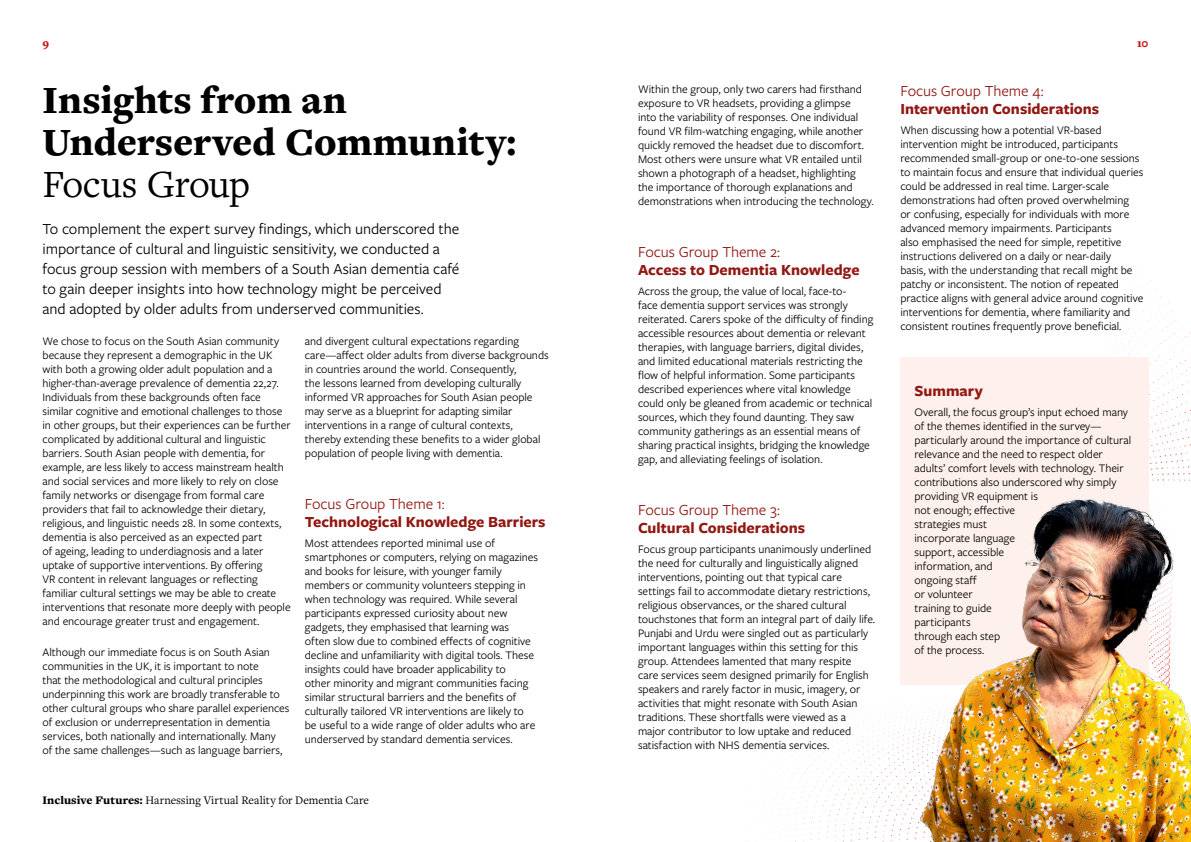
<style>
.page{position:relative;width:1191px;height:842px;background:#fff}
.page>*{position:absolute;margin:0;border:0;box-sizing:border-box;transform-origin:0 0}
.t1{font:900 40px/42px "Freight Text Pro";color:#000}
.t2{font:40px "Freight Text Pro";letter-spacing:-.015em;color:#000}
.t3{font:16px/20px "Freight Sans Pro";letter-spacing:-.005em;color:#000}
.t4{font:700 16px "Freight Sans Pro";color:#921813}
.t5{font:16px "Freight Sans Pro";letter-spacing:-.005em;color:#921813}
.t6{font:12px/14px "Freight Sans Pro";letter-spacing:-.005em;color:#000}
.t7{font:12px "Freight Text Pro";color:#000}
.t8{font:900 12px "Freight Text Pro";color:#c81517}
.s1{font-weight:900}
</style>
<div class="page">
<div style="left:900px;top:357px;width:248px;height:71px;background:#fef1ed"></div>
<div style="left:900px;top:379px;width:248px;height:306px;background:#fef1ed"></div>
<img style="left:880px;top:472px;width:311px;height:370px">
<p class="t8" style="left:43px;top:38px;width:8px">9</p>
<p class="t8" style="left:1137px;top:38px;width:13px">10</p>
<h1 class="t1" style="left:43px;top:83px;width:475px">Insights from an<br>Underserved Community:</h1>
<h1 class="t2" style="left:43px;top:169px;width:209px">Focus Group</h1>
<p class="t3" style="left:43px;top:220px;width:418px">To complement the expert survey findings, which underscored the importance of cultural and linguistic sensitivity, we conducted a focus group session with members of a South Asian dementia café to gain deeper insights into how technology might be perceived and adopted by older adults from underserved communities.</p>
<p class="t6" style="left:43px;top:335px;width:250px">We chose to focus on the South Asian community because they represent a demographic in the UK with both a growing older adult population and a higher-than-average prevalence of dementia 22,27.<br>Individuals from these backgrounds often face similar cognitive and emotional challenges to those in other groups, but their experiences can be further complicated by additional cultural and linguistic barriers. South Asian people with dementia, for example, are less likely to access mainstream health and social services and more likely to rely on close family networks or disengage from formal care providers that fail to acknowledge their dietary, religious, and linguistic needs 28. In some contexts, dementia is also perceived as an expected part<br>of ageing, leading to underdiagnosis and a later uptake of supportive interventions. By offering<br>VR content in relevant languages or reflecting familiar cultural settings we may be able to create interventions that resonate more deeply with people and encourage greater trust and engagement.</p>
<p class="t6" style="left:43px;top:646px;width:248px">Although our immediate focus is on South Asian communities in the UK, it is important to note<br>that the methodological and cultural principles underpinning this work are broadly transferable to other cultural groups who share parallel experiences of exclusion or underrepresentation in dementia services, both nationally and internationally. Many<br>of the same challenges—such as language barriers,</p>
<p class="t6" style="left:638px;top:84px;width:237px">Within the group, only two carers had firsthand exposure to VR headsets, providing a glimpse<br>into the variability of responses. One individual found VR film-watching engaging, while another quickly removed the headset due to discomfort.<br>Most others were unsure what VR entailed until shown a photograph of a headset, highlighting the importance of thorough explanations and demonstrations when introducing the technology.</p>
<h2 class="t5" style="left:638px;top:246px;width:144px">Focus Group Theme 2:</h2>
<h2 class="t4" style="left:638px;top:264px;width:223px">Access to Dementia Knowledge</h2>
<p class="t6" style="left:638px;top:285px;width:237px">Across the group, the value of local, face-to-<br>face dementia support services was strongly reiterated. Carers spoke of the difficulty of finding accessible resources about dementia or relevant therapies, with language barriers, digital divides, and limited educational materials restricting the flow of helpful information. Some participants described experiences where vital knowledge could only be gleaned from academic or technical sources, which they found daunting. They saw community gatherings as an essential means of sharing practical insights, bridging the knowledge gap, and alleviating feelings of isolation.</p>
<h2 class="t5" style="left:638px;top:504px;width:143px">Focus Group Theme 3:</h2>
<h2 class="t4" style="left:638px;top:522px;width:169px">Cultural Considerations</h2>
<p class="t6" style="left:638px;top:543px;width:239px">Focus group participants unanimously underlined the need for culturally and linguistically aligned interventions, pointing out that typical care settings fail to accommodate dietary restrictions, religious observances, or the shared cultural touchstones that form an integral part of daily life.<br>Punjabi and Urdu were singled out as particularly important languages within this setting for this group. Attendees lamented that many respite<br>care services seem designed primarily for English speakers and rarely factor in music, imagery, or activities that might resonate with South Asian traditions. These shortfalls were viewed as a major contributor to low uptake and reduced satisfaction with NHS dementia services.</p>
<h2 class="t5" style="left:900px;top:85px;width:145px">Focus Group Theme 4:</h2>
<h2 class="t4" style="left:900px;top:103px;width:200px">Intervention Considerations</h2>
<p class="t6" style="left:900px;top:124px;width:245px">When discussing how a potential VR-based intervention might be introduced, participants recommended small-group or one-to-one sessions to maintain focus and ensure that individual queries could be addressed in real time. Larger-scale demonstrations had often proved overwhelming<br>or confusing, especially for individuals with more advanced memory impairments. Participants<br>also emphasised the need for simple, repetitive instructions delivered on a daily or near-daily<br>basis, with the understanding that recall might be patchy or inconsistent. The notion of repeated practice aligns with general advice around cognitive interventions for dementia, where familiarity and consistent routines frequently prove beneficial.</p>
<p class="t6" style="left:305px;top:335px;width:245px">and divergent cultural expectations regarding care—affect older adults from diverse backgrounds in countries around the world. Consequently,<br>the lessons learned from developing culturally informed VR approaches for South Asian people may serve as a blueprint for adapting similar interventions in a range of cultural contexts, thereby extending these benefits to a wider global population of people living with dementia.</p>
<h2 class="t5" style="left:305px;top:498px;width:142px">Focus Group Theme 1:</h2>
<h2 class="t4" style="left:305px;top:516px;width:242px">Technological Knowledge Barriers</h2>
<p class="t6" style="left:305px;top:537px;width:235px">Most attendees reported minimal use of smartphones or computers, relying on magazines and books for leisure, with younger family members or community volunteers stepping in when technology was required. While several participants expressed curiosity about new gadgets, they emphasised that learning was<br>often slow due to combined effects of cognitive decline and unfamiliarity with digital tools. These insights could have broader applicability to<br>other minority and migrant communities facing similar structural barriers and the benefits of culturally tailored VR interventions are likely to be useful to a wide range of older adults who are underserved by standard dementia services.</p>
<h2 class="t4" style="left:914px;top:385px;width:70px">Summary</h2>
<p class="t6" style="left:914px;top:406px;width:218px">Overall, the focus group’s input echoed many of the themes identified in the survey— particularly around the importance of cultural relevance and the need to respect older adults’ comfort levels with technology. Their contributions also underscored why simply providing VR equipment is<br>not enough; effective<br>strategies must<br>incorporate language<br>support, accessible<br>information, and<br>ongoing staff<br>or volunteer<br>training to guide<br>participants<br>through each step<br>of the process.</p>
<p class="t7" style="left:43px;top:795px;width:328px"><span class="s1">Inclusive Futures:</span> Harnessing Virtual Reality for Dementia Care</p>
</div>
